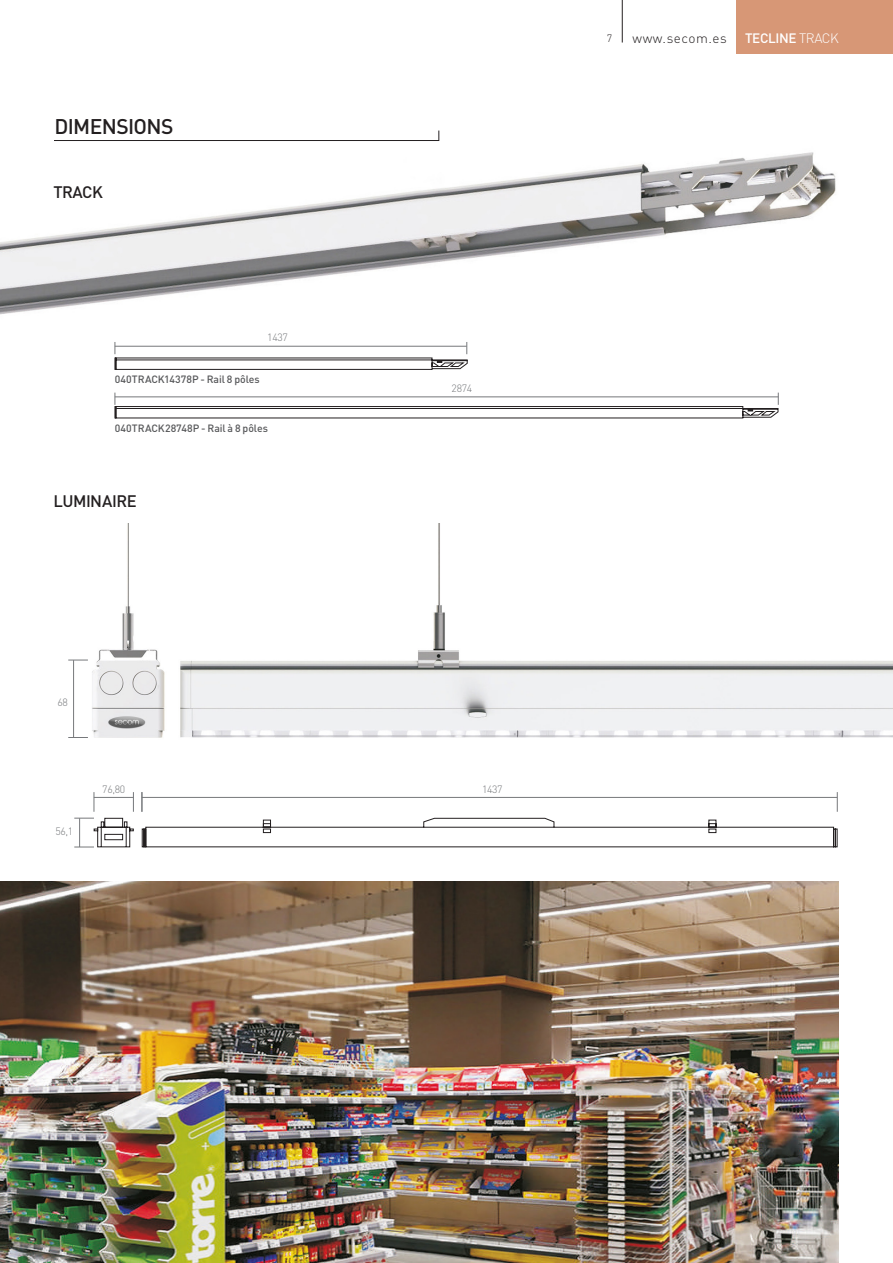
<style>
.page{position:relative;width:893px;height:1263px;background:#fff}
.page>*{position:absolute;margin:0;border:0;box-sizing:border-box;transform-origin:0 0}
.t1{font:500 21px "DIN Pro";letter-spacing:-.03em;color:#231f20}
.t2{font:500 16.5px "DIN Pro";letter-spacing:-.03em;color:#231f20}
.t3{font:300 13.5px "DIN Pro";letter-spacing:.04em;color:#231f20}
.t4{font:500 13.5px "DIN Pro";letter-spacing:-.03em;color:#fff}
.t5{font:500 10.5px "DIN Pro";color:#57585a}
.t6{font:300 10.5px "DIN Pro";letter-spacing:-.03em;color:#76787b}
.t7{font:300 10.5px "DIN Pro";color:#231f20}
.s1{font-weight:300}
</style>
<div class="page">
<div style="left:736px;top:0;width:157px;height:54px;background:#d79776"></div>
<hr style="left:622px;top:0;width:1px;height:43px;background:#231f20">
<img style="left:68px;top:523px;width:825px;height:215px">
<svg style="left:837px;top:792px;width:1px;height:20px"></svg>
<hr style="left:142px;top:797px;width:695px;height:1px;background:#76787b">
<svg style="left:142px;top:792px;width:1px;height:20px"></svg>
<svg style="left:133px;top:792px;width:1px;height:20px"></svg>
<svg style="left:94px;top:792px;width:1px;height:20px"></svg>
<hr style="left:94px;top:797px;width:39px;height:1px;background:#76787b">
<svg style="left:74px;top:818px;width:764px;height:30px"></svg>
<svg style="left:68px;top:737px;width:20px;height:1px"></svg>
<svg style="left:68px;top:660px;width:20px;height:1px"></svg>
<hr style="left:73px;top:660px;width:1px;height:77px;background:#76787b">
<img style="left:1px;top:152px;width:835px;height:162px">
<svg style="left:115px;top:342px;width:664px;height:76px"></svg>
<img style="left:0;top:882px;width:839px;height:381px">
<img style="left:0;top:218px;width:1px;height:730px">
<svg style="left:54px;top:130px;width:385px;height:11px"></svg>
<p class="t1" style="left:54px;top:112px;width:121px">DIMENSIONS</p>
<p class="t2" style="left:54px;top:181px;width:51px">TRACK</p>
<p class="t6" style="left:267px;top:331px;width:22px">1437</p>
<p class="t5" style="left:115px;top:372px;width:146px">040TRACK14378P - Rail 8 pôles</p>
<p class="t5" style="left:115px;top:421px;width:155px">040TRACK28748P - Rail à 8 pôles</p>
<p class="t2" style="left:54px;top:490px;width:85px">LUMINAIRE</p>
<p class="t6" style="left:57px;top:695px;width:12px">68</p>
<p class="t6" style="left:452px;top:381px;width:22px">2874</p>
<p class="t6" style="left:55px;top:824px;width:19px">56,1</p>
<p class="t6" style="left:102px;top:782px;width:25px">76,80</p>
<p class="t6" style="left:482px;top:782px;width:22px">1437</p>
<p class="t7" style="left:607px;top:31px;width:7px">7</p>
<p class="t3" style="left:633px;top:28px;width:96px">www.secom.es</p>
<p class="t4" style="left:745px;top:28px;width:95px">TECLINE <span class="s1">TRACK</span></p>
</div>
